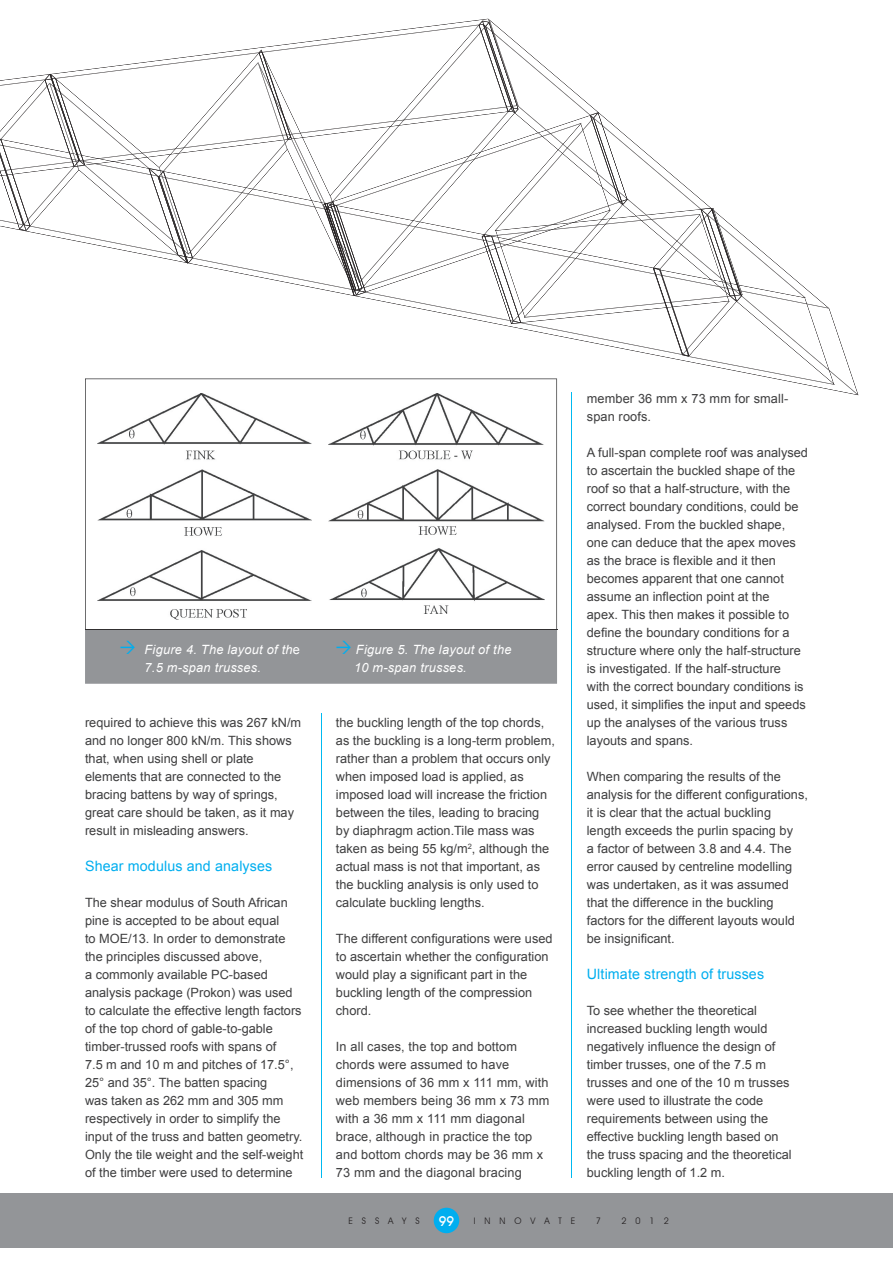
<style>
.page{position:relative;width:893px;height:1263px;background:#fff}
.page>*{position:absolute;margin:0;border:0;box-sizing:border-box;transform-origin:0 0}
.t1{font:14.25px "Arial";letter-spacing:.01em;color:#00aeef}
.t2{font:500 13.5px "Avant Garde IT Cby BT";color:#fff}
.t3{font:12.75px/18px "Arial";color:#3e3e3f}
.t4{font:italic 12.75px "Arial";letter-spacing:.02em;color:#fff}
.t5{font:9px "Avant Garde IT Cby BT";letter-spacing:1em;color:#231f20}
.s1{font-style:normal}
</style>
<div class="page">
<div style="left:0;top:1193px;width:893px;height:54px;background:#939598"></div>
<div style="left:434px;top:1208px;width:25px;height:25px;background:#00aeef;border-radius:50%"></div>
<hr style="left:571px;top:392px;width:1px;height:786px;background:#00baf1">
<hr style="left:321px;top:713px;width:1px;height:465px;background:#00baf1">
<svg style="left:85px;top:395px;width:472px;height:235px"></svg>
<svg style="left:0;top:19px;width:858px;height:376px"></svg>
<img style="left:97px;top:393px;width:215px;height:227px">
<img style="left:329px;top:393px;width:215px;height:221px">
<div style="left:85px;top:630px;width:472px;height:54px;background:#939598"></div>
<p class="t4" style="left:145px;top:642px;width:157px">Figure 4. The layout of th<span class="s1">e</span></p>
<p class="t4" style="left:356px;top:642px;width:157px">Figure 5. The layout of the</p>
<p class="t4" style="left:145px;top:660px;width:118px">7.5 m-span trusses.</p>
<p class="t4" style="left:354px;top:660px;width:114px">10 m-span trusses.</p>
<p class="t3" style="left:85px;top:713px;width:218px">required to achieve this was 267 kN/m and no longer 800 kN/m. This shows that, when using shell or plate elements that are connected to the bracing battens by way of springs, great care should be taken, as it may result in misleading answers.</p>
<p class="t1" style="left:85px;top:856px;width:189px">Shear modulus and analyses</p>
<p class="t3" style="left:85px;top:893px;width:220px">The shear modulus of South African pine is accepted to be about equal<br>to MOE/13. In order to demonstrate the principles discussed above,<br>a commonly available PC-based analysis package (Prokon) was used to calculate the effective length factors of the top chord of gable-to-gable timber-trussed roofs with spans of<br>7.5 m and 10 m and pitches of 17.5°, 25° and 35°. The batten spacing<br>was taken as 262 mm and 305 mm respectively in order to simplify the input of the truss and batten geometry.<br>Only the tile weight and the self-weight of the timber were used to determine</p>
<p class="t3" style="left:336px;top:714px;width:220px">the buckling length of the top chords, as the buckling is a long-term problem, rather than a problem that occurs only when imposed load is applied, as imposed load will increase the friction between the tiles, leading to bracing by diaphragm action.Tile mass was taken as being 55 kg/m<sup>2</sup>, although the actual mass is not that important, as the buckling analysis is only used to calculate buckling lengths.</p>
<p class="t3" style="left:336px;top:929px;width:218px">The different configurations were used to ascertain whether the configuration would play a significant part in the buckling length of the compression chord.</p>
<p class="t3" style="left:336px;top:1037px;width:215px">In all cases, the top and bottom chords were assumed to have dimensions of 36 mm x 111 mm, with web members being 36 mm x 73 mm with a 36 mm x 111 mm diagonal brace, although in practice the top and bottom chords may be 36 mm x<br>73 mm and the diagonal bracing</p>
<p class="t3" style="left:587px;top:389px;width:203px">member 36 mm x 73 mm for small&shy;span roofs.</p>
<p class="t3" style="left:587px;top:443px;width:223px">A full-span complete roof was analysed to ascertain the buckled shape of the roof so that a half-structure, with the correct boundary conditions, could be analysed. From the buckled shape, one can deduce that the apex moves as the brace is flexible and it then becomes apparent that one cannot assume an inflection point at the<br>apex. This then makes it possible to define the boundary conditions for a structure where only the half-structure is investigated. If the half-structure<br>with the correct boundary conditions is used, it simplifies the input and speeds up the analyses of the various truss layouts and spans.</p>
<p class="t3" style="left:587px;top:767px;width:223px">When comparing the results of the analysis for the different configurations, it is clear that the actual buckling length exceeds the purlin spacing by<br>a factor of between 3.8 and 4.4. The error caused by centreline modelling was undertaken, as it was assumed that the difference in the buckling factors for the different layouts would be insignificant.</p>
<p class="t1" style="left:587px;top:964px;width:179px">Ultimate strength of trusses</p>
<p class="t3" style="left:587px;top:1001px;width:206px">To see whether the theoretical increased buckling length would negatively influence the design of timber trusses, one of the 7.5 m trusses and one of the 10 m trusses were used to illustrate the code requirements between using the effective buckling length based on the truss spacing and the theoretical buckling length of 1.2 m.</p>
<p class="t5" style="left:348px;top:1215px;width:73px">ESSAYS</p>
<p class="t2" style="left:439px;top:1213px;width:17px">99</p>
<p class="t5" style="left:474px;top:1215px;width:103px">INNOVATE</p>
<p class="t5" style="left:596px;top:1215px;width:7px">7</p>
<p class="t5" style="left:621px;top:1215px;width:49px">2012</p>
</div>
